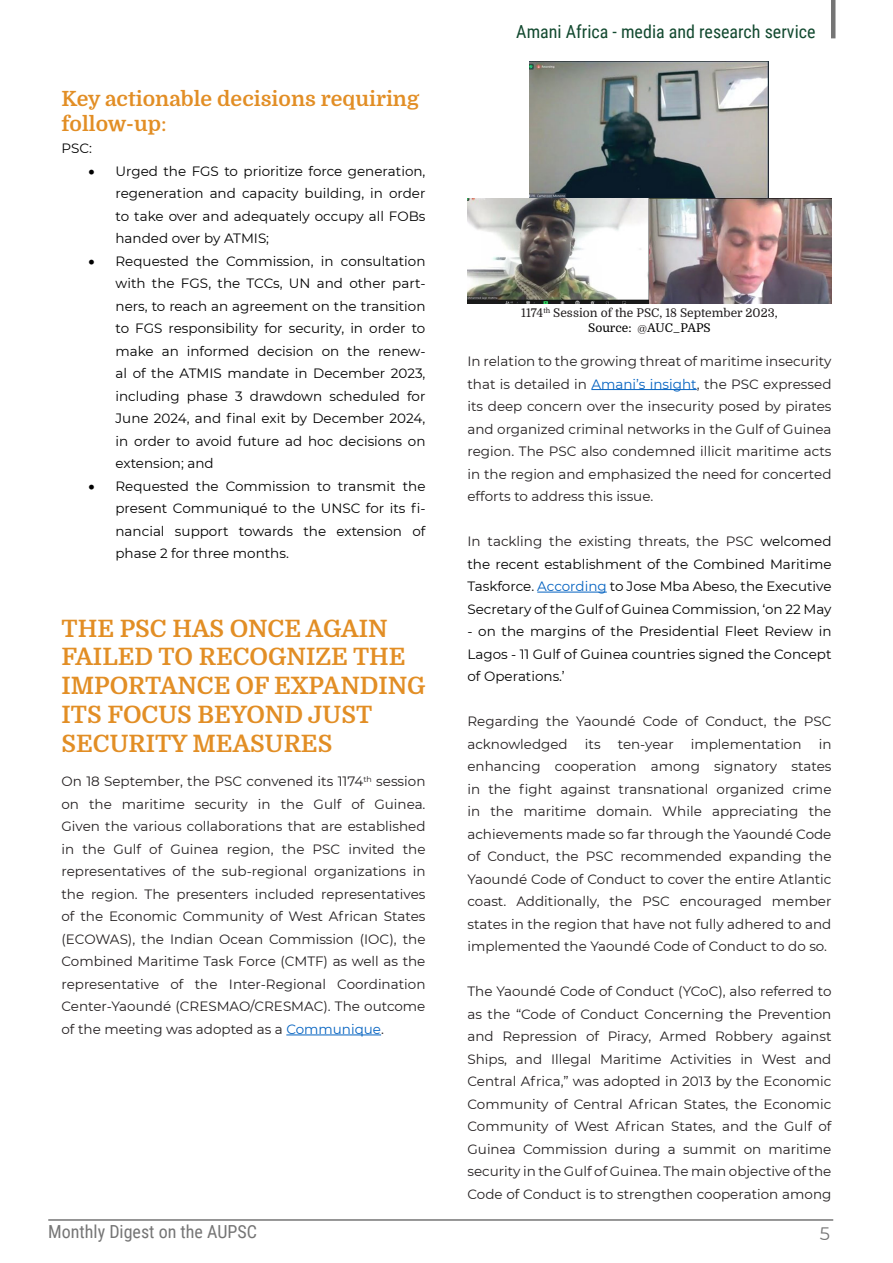
<style>
.page{position:relative;width:893px;height:1263px;background:#fff}
.page>*{position:absolute;margin:0;border:0;box-sizing:border-box;transform-origin:0 0}
.HEADER_2{font:700 24px/28.8px "Domine";color:#e28e25}
.HEADER_3{font:700 21px/25.2px "Domine";color:#e28e25}
.t1{font:18px "Roboto Condensed";color:#12492f}
.t2{font:18px "Roboto Condensed";color:#757575}
.t3{font:18px "Montserrat";color:#757575}
.BODY_Amania_Africa{font:13.5px/22.5px "Montserrat";color:#231f20;text-align:justify}
.BODY_Amania_Africa-2{font:13.5px/22.5px "Montserrat";color:#000;text-align:justify}
.Amani_graphics_title{font:12px "Domine";color:#231f20}
.Amani_graphics_title-2{font:12px "Domine";color:#000}
.s1{font-weight:400}
.s2{color:#0563c1}
.s3{color:#231f20}
</style>
<div class="page">
<hr style="left:831px;top:0;width:4px;height:38px;background:#757575">
<hr style="left:48px;top:1219px;width:785px;height:2px;background:#757575">
<hr style="left:286px;top:1034px;width:95px;height:1px;background:#0563c1">
<hr style="left:591px;top:389px;width:106px;height:1px;background:#0563c1">
<hr style="left:537px;top:592px;width:70px;height:1px;background:#0563c1">
<img style="left:529px;top:62px;width:240px;height:137px">
<img style="left:467px;top:199px;width:364px;height:104px">
<p class="HEADER_3" style="left:62px;top:86px;width:359px">Key actionable decisions requiring follow-up<span class="s1">:</span></p>
<p class="BODY_Amania_Africa-2" style="left:62px;top:137px;width:32px">PSC:</p>
<p class="BODY_Amania_Africa-2" style="left:116px;top:159px;width:311px;text-indent:-27px">• Urged the FGS to prioritize force generation, regeneration and capacity building, in order to take over and adequately occupy all FOBs handed over by ATMIS;</p>
<p class="BODY_Amania_Africa-2" style="left:116px;top:249px;width:311px;text-indent:-27px">• Requested the Commission, in consultation with the FGS, the TCCs, UN and other part&shy;ners, to reach an agreement on the transition to FGS responsibility for security, in order to make an informed decision on the renew&shy;al of the ATMIS mandate in December 2023, including phase 3 drawdown scheduled for June 2024, and final exit by December 2024, in order to avoid future ad hoc decisions on extension; and</p>
<p class="BODY_Amania_Africa-2" style="left:116px;top:474px;width:311px;text-indent:-27px">• Requested the Commission to transmit the present Communiqué to the UNSC for its fi&shy;nancial support towards the extension of phase 2 for three months.</p>
<p class="HEADER_2" style="left:62px;top:614px;width:365px">THE PSC HAS ONCE AGAIN<br>FAILED TO RECOGNIZE THE<br>IMPORTANCE OF EXPANDING<br>ITS FOCUS BEYOND JUST<br>SECURITY MEASURES</p>
<p class="BODY_Amania_Africa" style="left:62px;top:770px;width:365px">On 18 September, the PSC convened its 1174<sup>th</sup> session on the maritime security in the Gulf of Guinea.<br>Given the various collaborations that are established in the Gulf of Guinea region, the PSC invited the representatives of the sub-regional organizations in the region. The presenters included representatives of the Economic Community of West African States (ECOWAS), the Indian Ocean Commission (IOC), the Combined Maritime Task Force (CMTF) as well as the representative of the Inter-Regional Coordination Center-Yaoundé (CRESMAO/CRESMAC). The outcome of the meeting was adopted as a <span class="s2">Communique</span>.</p>
<h3 class="t1" style="left:516px;top:19px;width:301px">Amani Africa - media and research service</h3>
<p class="Amani_graphics_title" style="left:521px;top:306px;width:258px">1174<sup>th</sup> Session of the PSC, 18 September 2023,</p>
<p class="Amani_graphics_title-2" style="left:588px;top:321px;width:124px">Source: <span class="s3">@</span>AUC_PAPS</p>
<p class="BODY_Amania_Africa" style="left:467px;top:349px;width:365px">In relation to the growing threat of maritime insecurity that is detailed in <span class="s2">Amani’s insight</span>, the PSC expressed its deep concern over the insecurity posed by pirates and organized criminal networks in the Gulf of Guinea region. The PSC also condemned illicit maritime acts in the region and emphasized the need for concerted efforts to address this issue.</p>
<p class="BODY_Amania_Africa-2" style="left:467px;top:529px;width:365px"><span class="s3">In tackling the existing threats, the PSC</span> welcomed the recent establishment of the Combined Maritime Taskforce. <span class="s2">According</span> to Jose Mba Abeso, the Executive Secretary of the Gulf of Guinea Commission, ‘on 22 May</p>
<p class="BODY_Amania_Africa-2" style="left:467px;top:619px;width:365px">- on the margins of the Presidential Fleet Review in Lagos - 11 Gulf of Guinea countries signed the Concept of Operations.’</p>
<p class="BODY_Amania_Africa" style="left:467px;top:709px;width:365px">Regarding the Yaoundé Code of Conduct, the PSC acknowledged</p>
<p class="BODY_Amania_Africa" style="left:467px;top:732px;width:365px;text-indent:351px">in enhancing cooperation among signatory states in the fight against transnational organized crime in the maritime domain. While appreciating the achievements made so far through the Yaoundé Code of Conduct, the PSC recommended expanding the Yaoundé Code of Conduct to cover the entire Atlantic coast. Additionally, the PSC encouraged member states in the region that have not fully adhered to and implemented the Yaoundé Code of Conduct to do so.</p>
<p class="BODY_Amania_Africa" style="left:467px;top:979px;width:365px">The Yaoundé Code of Conduct (YCoC), also referred to as the “Code of Conduct Concerning the Prevention and Repression of Piracy, Armed Robbery against Ships, and Illegal Maritime Activities in West and Central Africa,” was adopted in 2013 by the Economic Community of Central African States, the Economic Community of West African States, and the Gulf of Guinea Commission during a summit on maritime security in the Gulf of Guinea. The main objective of the Code of Conduct is to strengthen cooperation among</p>
<p class="BODY_Amania_Africa" style="left:585px;top:732px;width:17px">its</p>
<p class="BODY_Amania_Africa" style="left:618px;top:732px;width:57px">ten-year</p>
<p class="BODY_Amania_Africa" style="left:691px;top:732px;width:112px">implementation</p>
<h3 class="t2" style="left:48px;top:1219px;width:210px">Monthly Digest on the AUPSC</h3>
<h3 class="t3" style="left:820px;top:1221px;width:12px">5</h3>
</div>
